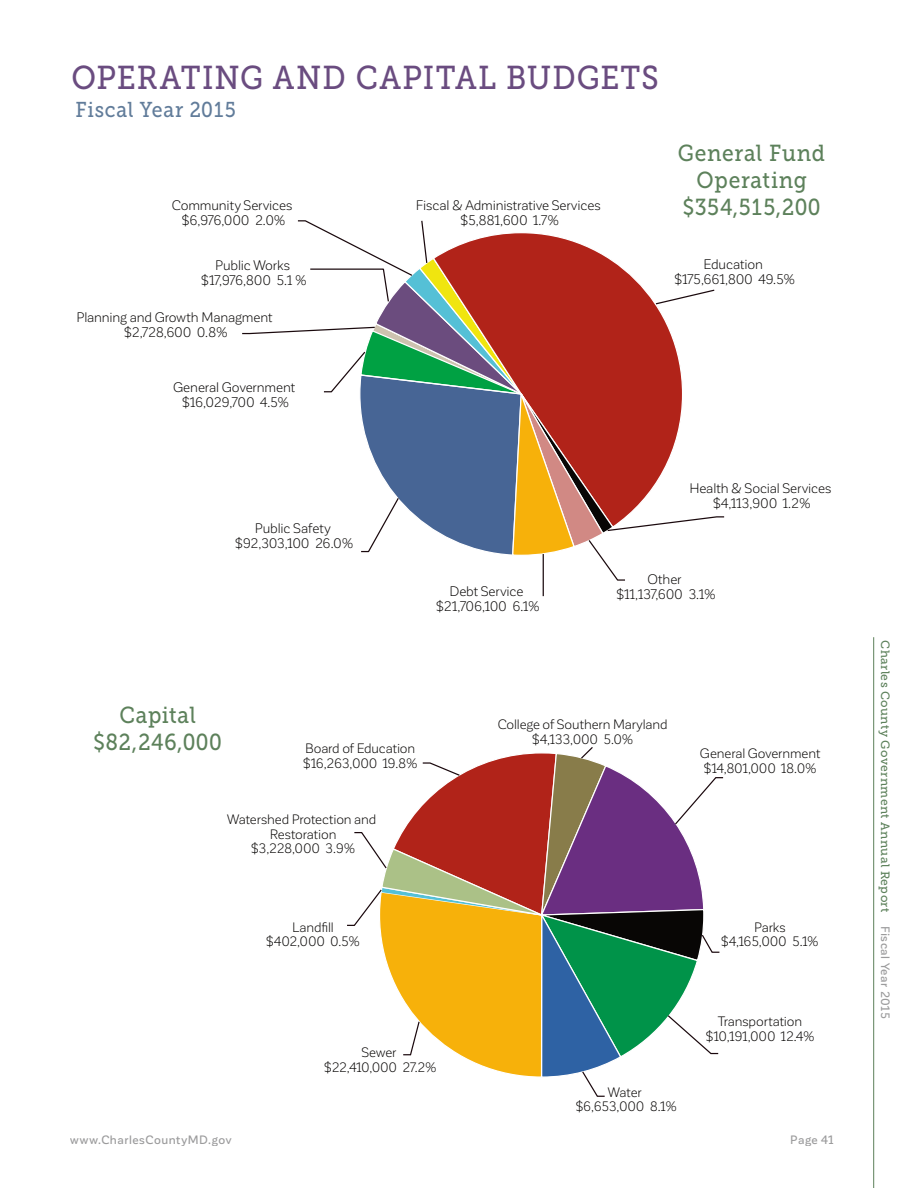
<style>
.page{position:relative;width:918px;height:1188px;background:#fff}
.page>*{position:absolute;margin:0;border:0;box-sizing:border-box;transform-origin:0 0}
.Page_Heading{font:33px "Museo Slab 500";letter-spacing:.035em;color:#6a4c80;scale:.91 1}
.Article_Title_-_1_Co{font:23.1px/27px "Museo Slab 500";letter-spacing:.035em;color:#5d815b;text-align:center;scale:.91 1}
.Article_Title_-_1_Co-2{font:21.45px "Museo Slab 500";letter-spacing:.035em;color:#617c9a;scale:.91 1}
.t1{font:13.65px/14.9px "Corporative Sans";letter-spacing:-.01em;color:#080605;text-align:center}
.t2{font:13.5px/14.7px "Corporative Sans";letter-spacing:-.01em;color:#080605;text-align:center}
.t3{font:12px "Museo Slab 500";letter-spacing:.03em;color:#5d815b}
.t4{font:500 12px "Corporative Sans";letter-spacing:.045em;color:#9b9b9c}
.s1{font-family:"Corporative Sans";font-weight:500;color:#9b9b9c}
</style>
<div class="page">
<svg style="left:347px;top:747px;width:377px;height:350px"></svg>
<svg style="left:242px;top:220px;width:483px;height:377px"></svg>
<hr style="left:873px;top:637px;width:1px;height:551px;background:#5d815b">
<p class="Page_Heading" style="left:72px;top:59px;width:647px">OPERATING AND CAPITAL BUDGETS</p>
<p class="Article_Title_-_1_Co-2" style="left:76px;top:97px;width:178px">Fiscal Year 2015</p>
<p class="t1" style="left:172px;top:198px;width:122px">Community Services $6,976,000 2.0%</p>
<p class="t1" style="left:416px;top:198px;width:186px">Fiscal &amp; Administrative Services $5,881,600 1.7%</p>
<p class="t1" style="left:201px;top:258px;width:108px">Public Works $17,976,800 5.1 %</p>
<p class="t1" style="left:77px;top:310px;width:198px">Planning and Growth Managment $2,728,600 0.8%</p>
<p class="Article_Title_-_1_Co" style="left:678px;top:140px;width:163px">General Fund<br>Operating $354,515,200</p>
<p class="t1" style="left:674px;top:257px;width:123px">Education $175,661,800 49.5%</p>
<p class="t1" style="left:173px;top:380px;width:124px">General Government $16,029,700 4.5%</p>
<p class="t1" style="left:235px;top:521px;width:120px">Public Safety $92,303,100 26.0%</p>
<p class="t1" style="left:689px;top:481px;width:144px">Health &amp; Social Services $4,113,900 1.2%</p>
<p class="t1" style="left:647px;top:572px;width:36px">Other</p>
<p class="t1" style="left:450px;top:584px;width:75px">Debt Service</p>
<p class="t1" style="left:616px;top:587px;width:101px">$11,137,600 3.1%</p>
<p class="t1" style="left:436px;top:599px;width:105px">$21,706,100 6.1%</p>
<p class="Article_Title_-_1_Co" style="left:94px;top:702px;width:142px">Capital $82,246,000</p>
<p class="t2" style="left:303px;top:741px;width:116px;text-align:left">Board of Education $16,263,000 19.8%</p>
<p class="t2" style="left:227px;top:812px;width:151px">Watershed Protection and<br>Restoration<br>$3,228,000 3.9%</p>
<p class="t2" style="left:266px;top:920px;width:96px">Landfill $402,000 0.5%</p>
<p class="t2" style="left:498px;top:717px;width:172px">College of Southern Maryland $4,133,000 5.0%</p>
<p class="t2" style="left:700px;top:746px;width:122px;text-align:left">General Government $14,801,000 18.0%</p>
<p class="t2" style="left:721px;top:920px;width:100px">Parks $4,165,000 5.1%</p>
<p class="t2" style="left:705px;top:1014px;width:111px">Transportation $10,191,000 12.4%</p>
<p class="t2" style="left:324px;top:1045px;width:114px">Sewer<br>$22,410,000 27.2%</p>
<p class="t2" style="left:575px;top:1085px;width:103px">Water $6,653,000 8.1%</p>
<p class="t4" style="left:70px;top:1133px;width:163px">www.CharlesCountyMD.gov</p>
<p class="t4" style="left:790px;top:1133px;width:45px">Page 41</p>
<p class="t3" style="left:892px;top:640px;width:380px;rotate:90deg">Charles County Government Annual Report <span class="s1">Fiscal Year 2015</span></p>
</div>
